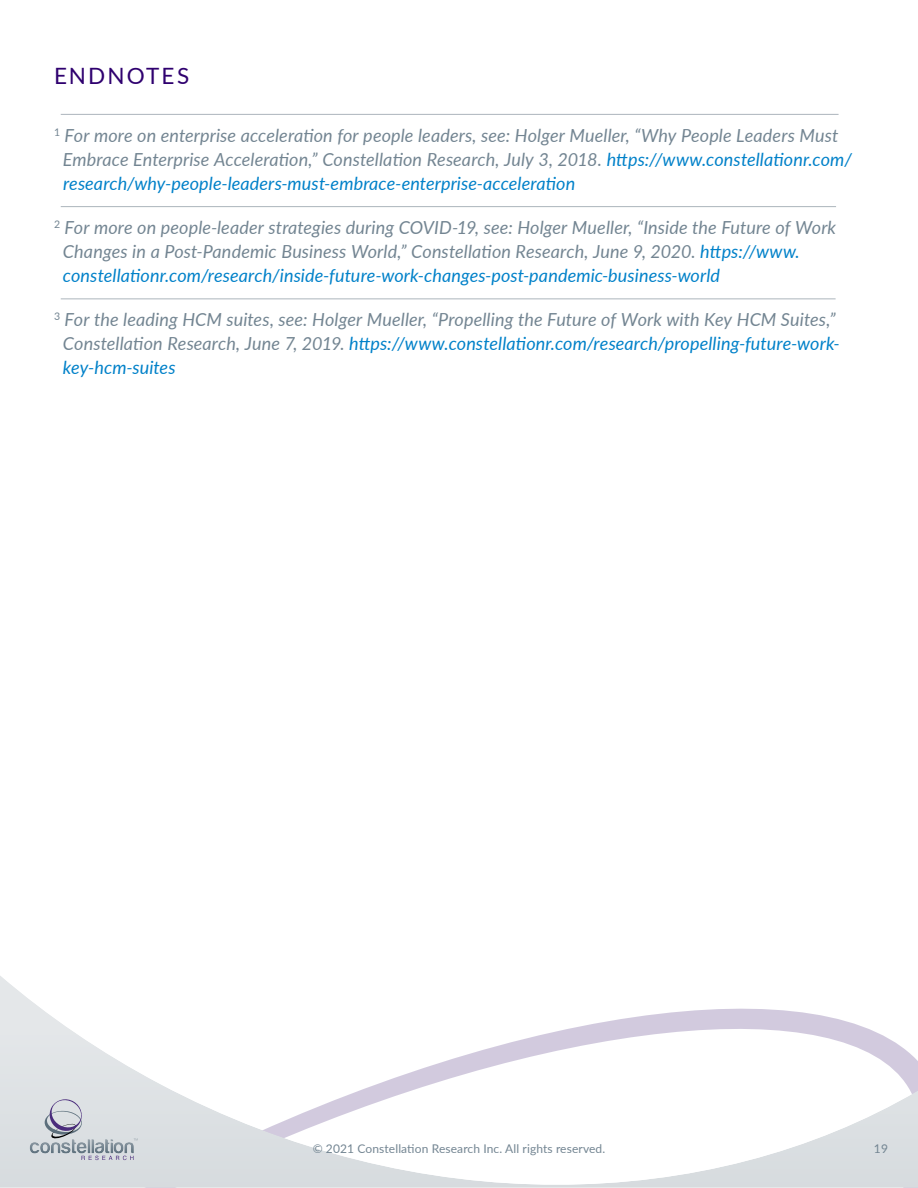
<style>
.page{position:relative;width:918px;height:1188px;background:#fff}
.page>*{position:absolute;margin:0;border:0;box-sizing:border-box;transform-origin:0 0}
.t1{font:22.5px "Lato";letter-spacing:.095em;color:#2f006f}
.t2{font:italic 18px/24px "Lato";letter-spacing:.005em;color:#738592}
.t3{font:12px "Lato";letter-spacing:.01em;color:#738592}
.s1{color:#0081c9}
</style>
<div class="page">
<hr style="left:61px;top:114px;width:778px;height:1px;background:#acb5bc">
<hr style="left:61px;top:206px;width:775px;height:1px;background:#acb5bc">
<hr style="left:61px;top:298px;width:775px;height:1px;background:#acb5bc">
<svg style="left:0;top:976px;width:918px;height:212px"></svg>
<svg style="left:30px;top:1099px;width:108px;height:61px"></svg>
<p class="t1" style="left:54px;top:60px;width:137px">ENDNOTES</p>
<p class="t2" style="left:63px;top:122px;width:790px;text-indent:-9px"><sup>1</sup> For more on enterprise acceleration for people leaders, see: Holger Mueller, “Why People Leaders Must<br>Embrace Enterprise Acceleration,” Constellation Research, July 3, 2018. <span class="s1">https://www.constellationr.com/ research/why-people-leaders-must-embrace-enterprise-acceleration</span></p>
<p class="t2" style="left:63px;top:215px;width:775px;text-indent:-9px"><sup>2</sup> For more on people-leader strategies during COVID-19, see: Holger Mueller, “Inside the Future of Work<br>Changes in a Post-Pandemic Business World,” Constellation Research, June 9, 2020. <span class="s1">https://www. constellationr.com/research/inside-future-work-changes-post-pandemic-business-world</span></p>
<p class="t2" style="left:63px;top:307px;width:778px;text-indent:-9px"><sup>3</sup> For the leading HCM suites, see: Holger Mueller, “Propelling the Future of Work with Key HCM Suites,”<br>Constellation Research, June 7, 2019. <span class="s1">https://www.constellationr.com/research/propelling-future-work&shy;key-hcm-suites</span></p>
<p class="t3" style="left:313px;top:1140px;width:294px">© 2021 Constellation Research Inc. All rights reserved.</p>
<p class="t3" style="left:874px;top:1145px;width:16px">19</p>
</div>
